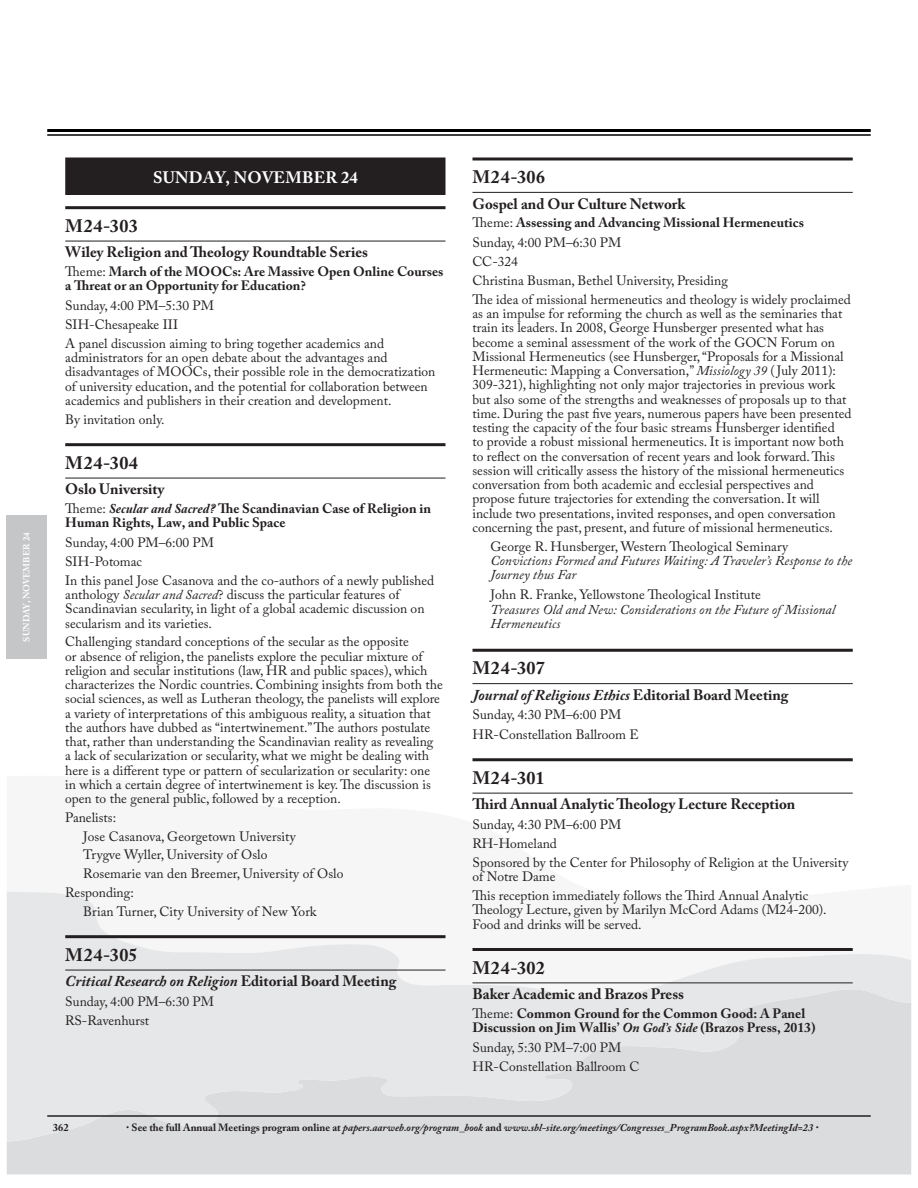
<style>
.page{position:relative;width:918px;height:1188px;background:#fff}
.page>*{position:absolute;margin:0;border:0;box-sizing:border-box;transform-origin:0 0}
.t1{font:700 18px "Adobe Caslon Pro";letter-spacing:.035em;color:#231f20}
.t2{font:700 16.5px "Adobe Caslon Pro";letter-spacing:.02em;color:#fff}
.t3{font:700 15px "Adobe Caslon Pro";color:#231f20}
.t4{font:italic 700 15px "Adobe Caslon Pro";color:#231f20}
.t5{font:13.5px/14.2px "Adobe Caslon Pro";color:#231f20}
.t6{font:700 13.5px/14.2px "Adobe Caslon Pro";letter-spacing:.005em;color:#231f20}
.t7{font:italic 13.5px/14.2px "Adobe Caslon Pro";letter-spacing:.005em;color:#231f20}
.t8{font:italic 700 10.5px "Adobe Caslon Pro";color:#231f20}
.t9{font:700 10.5px "Adobe Caslon Pro";color:#231f20}
.t10{font:700 9px "Adobe Caslon Pro";letter-spacing:.015em;color:#fff}
.s1{font-weight:400}
.s2{font-style:italic}
.s3{font-style:normal}
.s4{font-weight:700}
</style>
<div class="page">
<div style="left:7px;top:1141px;width:904px;height:34px;background:#dbdcde"></div>
<svg style="left:7px;top:891px;width:904px;height:250px;fill:#e6e7e8"></svg>
<hr style="left:47px;top:129px;width:824px;height:3px;background:#000">
<hr style="left:47px;top:134px;width:824px;height:2px;background:#000">
<div style="left:7px;top:515px;width:40px;height:144px;background:#c5c6c8"></div>
<hr style="left:47px;top:1115px;width:824px;height:2px;background:#231f20">
<hr style="left:65px;top:206px;width:381px;height:3px;background:#231f20">
<hr style="left:65px;top:241px;width:381px;height:1px;background:#231f20">
<hr style="left:65px;top:443px;width:381px;height:3px;background:#231f20">
<hr style="left:65px;top:478px;width:381px;height:1px;background:#231f20">
<hr style="left:65px;top:935px;width:381px;height:3px;background:#231f20">
<hr style="left:65px;top:970px;width:381px;height:1px;background:#231f20">
<hr style="left:473px;top:158px;width:380px;height:2px;background:#231f20">
<hr style="left:473px;top:192px;width:380px;height:1px;background:#231f20">
<hr style="left:473px;top:649px;width:380px;height:3px;background:#231f20">
<hr style="left:473px;top:683px;width:380px;height:1px;background:#231f20">
<hr style="left:473px;top:758px;width:380px;height:3px;background:#231f20">
<hr style="left:473px;top:793px;width:380px;height:1px;background:#231f20">
<hr style="left:473px;top:948px;width:380px;height:3px;background:#231f20">
<hr style="left:473px;top:983px;width:380px;height:1px;background:#231f20">
<div style="left:65px;top:158px;width:381px;height:37px;background:#231f20"></div>
<p class="t10" style="left:23px;top:642px;width:111px;rotate:-90deg">SUNDAY, NOVEMBER 24</p>
<p class="t2" style="left:153px;top:171px;width:206px">SUNDAY, NOVEMBER 24</p>
<h1 class="t1" style="left:65px;top:219px;width:74px">M24-303</h1>
<p class="t3" style="left:65px;top:246px;width:304px">Wiley Religion and Theology Roundtable Series</p>
<p class="t6" style="left:65px;top:266px;width:380px"><span class="s1">Theme:</span> March of the MOOCs: Are Massive Open Online Courses a Threat or an Opportunity for Education?</p>
<p class="t5" style="left:65px;top:297px;width:320px;line-height:19px">Sunday, 4:00 PM–5:30 PM<br>SIH-Chesapeake III<br>A panel discussion aiming to bring together academics and</p>
<p class="t5" style="left:65px;top:352px;width:372px">administrators for an open debate about the advantages and disadvantages of MOOCs, their possible role in the democratization of university education, and the potential for collaboration between academics and publishers in their creation and development.</p>
<p class="t5" style="left:65px;top:414px;width:101px">By invitation only.</p>
<h1 class="t1" style="left:65px;top:456px;width:74px">M24-304</h1>
<p class="t3" style="left:65px;top:483px;width:101px">Oslo University</p>
<p class="t6" style="left:65px;top:503px;width:367px"><span class="s1">Theme:</span> <span class="s2">Secular and Sacred?</span> The Scandinavian Case of Religion in<br>Human Rights, Law, and Public Space</p>
<p class="t5" style="left:65px;top:534px;width:371px;line-height:19px">Sunday, 4:00 PM–6:00 PM<br>SIH-Potomac<br>In this panel Jose Casanova and the co-authors of a newly published</p>
<p class="t5" style="left:65px;top:589px;width:361px">anthology <span class="s2">Secular and Sacred</span>? discuss the particular features of<br>Scandinavian secularity, in light of a global academic discussion on secularism and its varieties.</p>
<p class="t5" style="left:65px;top:637px;width:379px">Challenging standard conceptions of the secular as the opposite<br>or absence of religion, the panelists explore the peculiar mixture of religion and secular institutions (law, HR and public spaces), which characterizes the Nordic countries. Combining insights from both the social sciences, as well as Lutheran theology, the panelists will explore a variety of interpretations of this ambiguous reality, a situation that the authors have dubbed as “intertwinement.” The authors postulate that, rather than understanding the Scandinavian reality as revealing<br>a lack of secularization or secularity, what we might be dealing with here is a different type or pattern of secularization or secularity: one in which a certain degree of intertwinement is key. The discussion is open to the general public, followed by a reception.</p>
<p class="t5" style="left:65px;top:812px;width:52px">Panelists:</p>
<p class="t5" style="left:83px;top:831px;width:214px">Jose Casanova, Georgetown University</p>
<p class="t5" style="left:83px;top:850px;width:186px">Trygve Wyller, University of Oslo</p>
<p class="t5" style="left:83px;top:868px;width:262px">Rosemarie van den Breemer, University of Oslo</p>
<p class="t5" style="left:65px;top:887px;width:70px">Responding:</p>
<p class="t5" style="left:83px;top:906px;width:235px">Brian Turner, City University of New York</p>
<h1 class="t1" style="left:65px;top:948px;width:74px">M24-305</h1>
<p class="t4" style="left:65px;top:975px;width:333px">Critical Research on Religion <span class="s3">Editorial Board Meeting</span></p>
<p class="t5" style="left:65px;top:993px;width:150px;line-height:19.5px">Sunday, 4:00 PM–6:30 PM<br>RS-Ravenhurst</p>
<h1 class="t1" style="left:473px;top:170px;width:74px">M24-306</h1>
<p class="t3" style="left:473px;top:198px;width:214px">Gospel and Our Culture Network</p>
<p class="t5" style="left:473px;top:215px;width:380px;line-height:19px">Theme: <span class="s4">Assessing and Advancing Missional Hermeneutics<br></span>Sunday, 4:00 PM–6:30 PM<br>CC-324<br>Christina Busman, Bethel University, Presiding<br>The idea of missional hermeneutics and theology is widely proclaimed</p>
<p class="t5" style="left:473px;top:308px;width:381px">as an impulse for reforming the church as well as the seminaries that train its leaders. In 2008, George Hunsberger presented what has become a seminal assessment of the work of the GOCN Forum on Missional Hermeneutics (see Hunsberger, “Proposals for a Missional Hermeneutic: Mapping a Conversation,” <span class="s2">Missiology 39</span> ( July 2011):<br>309-321), highlighting not only major trajectories in previous work but also some of the strengths and weaknesses of proposals up to that time. During the past five years, numerous papers have been presented testing the capacity of the four basic streams Hunsberger identified<br>to provide a robust missional hermeneutics. It is important now both to reflect on the conversation of recent years and look forward. This session will critically assess the history of the missional hermeneutics conversation from both academic and ecclesial perspectives and propose future trajectories for extending the conversation. It will include two presentations, invited responses, and open conversation concerning the past, present, and future of missional hermeneutics.</p>
<p class="t5" style="left:491px;top:541px;width:299px">George R. Hunsberger, Western Theological Seminary</p>
<p class="t7" style="left:491px;top:555px;width:363px">Convictions Formed and Futures Waiting: A Traveler’s Response to the<br>Journey thus Far</p>
<p class="t5" style="left:491px;top:589px;width:272px">John R. Franke, Yellowstone Theological Institute</p>
<p class="t7" style="left:491px;top:604px;width:346px">Treasures Old and New: Considerations on the Future of Missional<br>Hermeneutics</p>
<h1 class="t1" style="left:473px;top:661px;width:74px">M24-307</h1>
<p class="t4" style="left:473px;top:689px;width:318px">Journal of Religious Ethics <span class="s3">Editorial Board Meeting</span></p>
<p class="t5" style="left:473px;top:707px;width:168px;line-height:19.5px">Sunday, 4:30 PM–6:00 PM<br>HR-Constellation Ballroom E</p>
<h1 class="t1" style="left:473px;top:771px;width:74px">M24-301</h1>
<p class="t3" style="left:473px;top:799px;width:324px">Third Annual Analytic Theology Lecture Reception</p>
<p class="t5" style="left:473px;top:816px;width:377px;line-height:19px">Sunday, 4:30 PM–6:00 PM<br>RH-Homeland<br>Sponsored by the Center for Philosophy of Religion at the University</p>
<p class="t5" style="left:473px;top:869px;width:337px;line-height:18.8px">of Notre Dame<br>This reception immediately follows the Third Annual Analytic</p>
<p class="t5" style="left:473px;top:904px;width:356px">Theology Lecture, given by Marilyn McCord Adams (M24-200).<br>Food and drinks will be served.</p>
<h1 class="t1" style="left:473px;top:961px;width:74px">M24-302</h1>
<p class="t3" style="left:473px;top:988px;width:213px">Baker Academic and Brazos Press</p>
<p class="t6" style="left:473px;top:1008px;width:344px"><span class="s1">Theme:</span> Common Ground for the Common Good: A Panel<br>Discussion on Jim Wallis’ <span class="s2">On God’s Side</span> (Brazos Press, 2013)</p>
<p class="t5" style="left:473px;top:1039px;width:169px;line-height:19.5px">Sunday, 5:30 PM–7:00 PM<br>HR-Constellation Ballroom C</p>
<p class="t9" style="left:53px;top:1123px;width:17px">362</p>
<p class="t8" style="left:132px;top:1123px;width:683px"><span class="s3">See the full Annual Meetings program online at</span> papers.aarweb.org/program_book <span class="s3">and</span> www.sbl-site.org/meetings/Congresses_ProgramBook.aspx?MeetingId=23</p>
</div>
